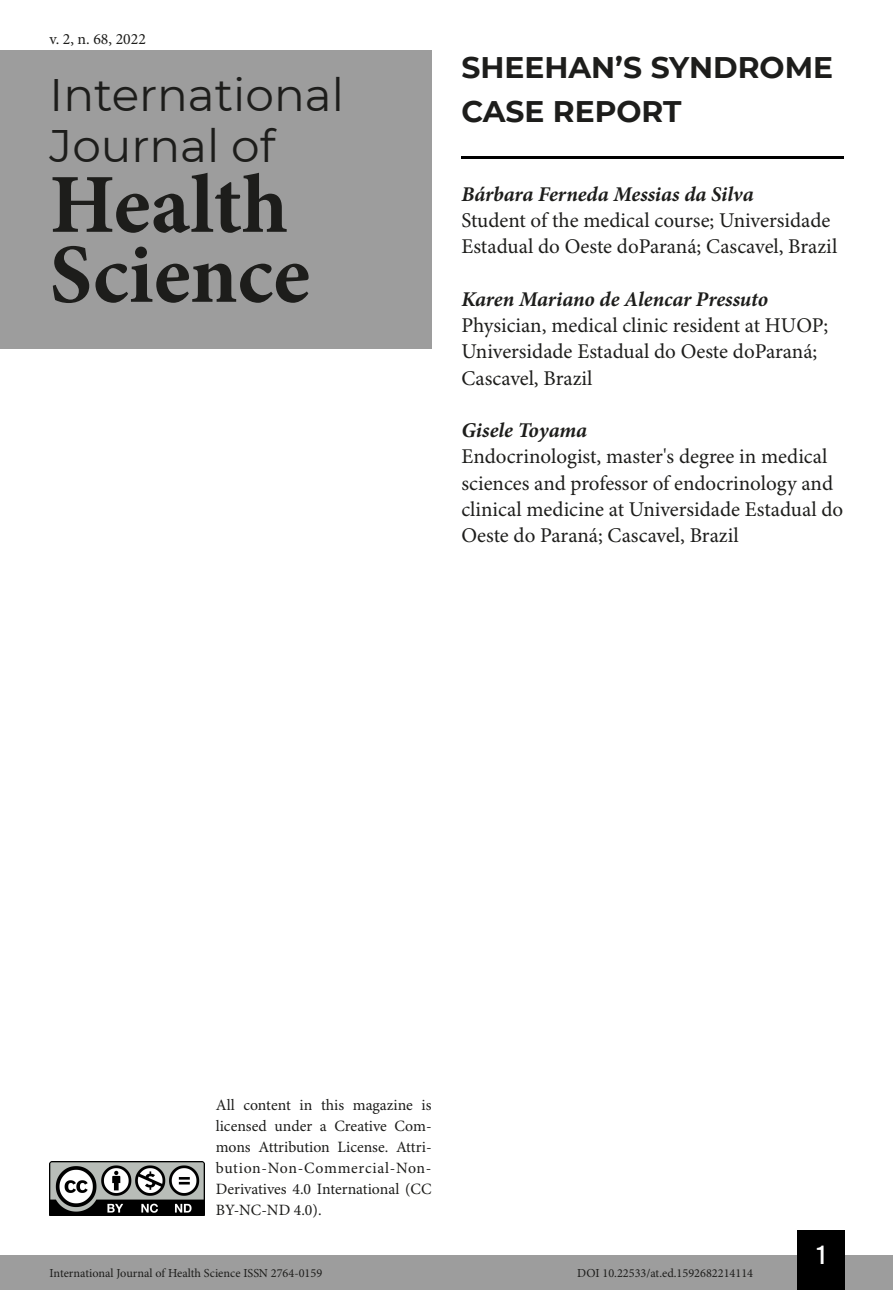
<style>
.page{position:relative;width:893px;height:1290px;background:#fff}
.page>*{position:absolute;margin:0;border:0;box-sizing:border-box;transform-origin:0 0}
.t1{font:700 84px/70px "Minion Pro";color:#1d1d1b}
.t2{font:45.5px/50.8px "Montserrat";color:#1d1d1b}
.t3{font:700 29.75px/43.8px "Montserrat";color:#1d1d1b}
.t4{font:26.25px "Bebas Kai";color:#fff}
.t5{font:21px/26.2px "Minion Pro";color:#1d1d1b}
.t6{font:italic 700 21px "Minion Pro";letter-spacing:-.005em;color:#1d1d1b}
.t7{font:15.75px/21px "Minion Pro";color:#1d1d1b;text-align:justify}
.t8{font:12.25px "Minion Pro";color:#1d1d1b}
</style>
<div class="page">
<div style="left:0;top:1255px;width:893px;height:35px;background:#9d9d9d"></div>
<div style="left:797px;top:1230px;width:48px;height:60px;background:#000"></div>
<img style="left:50px;top:1161px;width:154px;height:54px">
<div style="left:0;top:50px;width:432px;height:298px;background:#9d9d9d"></div>
<hr style="left:461px;top:156px;width:382px;height:2px;background:#000">
<p class="t7" style="left:50px;top:29px;width:98px">v. 2, n. 68, 2022</p>
<h2 class="t2" style="left:50px;top:68px;width:296px">International<br>Journal of</h2>
<h1 class="t1" style="left:50px;top:169px;width:262px">Health<br>Science</h1>
<h3 class="t3" style="left:461px;top:44px;width:373px">SHEEHAN’S SYNDROME<br>CASE REPORT</h3>
<p class="t6" style="left:461px;top:179px;width:294px">Bárbara Ferneda Messias da Silva</p>
<p class="t5" style="left:461px;top:208px;width:377px">Student of the medical course; Universidade<br>Estadual do Oeste doParaná; Cascavel, Brazil</p>
<p class="t6" style="left:461px;top:284px;width:308px">Karen Mariano de Alencar Pressuto</p>
<p class="t5" style="left:461px;top:313px;width:368px">Physician, medical clinic resident at HUOP;<br>Universidade Estadual do Oeste doParaná;<br>Cascavel, Brazil</p>
<p class="t6" style="left:461px;top:415px;width:127px">Gisele Toyama</p>
<p class="t5" style="left:461px;top:444px;width:383px">Endocrinologist, master's degree in medical sciences and professor of endocrinology and clinical medicine at Universidade Estadual do Oeste do Paraná; Cascavel, Brazil</p>
<p class="t7" style="left:216px;top:1095px;width:217px">All content in this magazine is licensed under a Creative Com&shy;mons Attribution License. Attri&shy;bution-Non-Commercial-Non-Derivatives 4.0 International (CC BY-NC-ND 4.0).</p>
<p class="t4" style="left:817px;top:1241px;width:10px">1</p>
<p class="t8" style="left:50px;top:1266px;width:274px">International Journal of Health Science ISSN 2764-0159</p>
<p class="t8" style="left:577px;top:1266px;width:177px">DOI 10.22533/at.ed.1592682214114</p>
</div>
